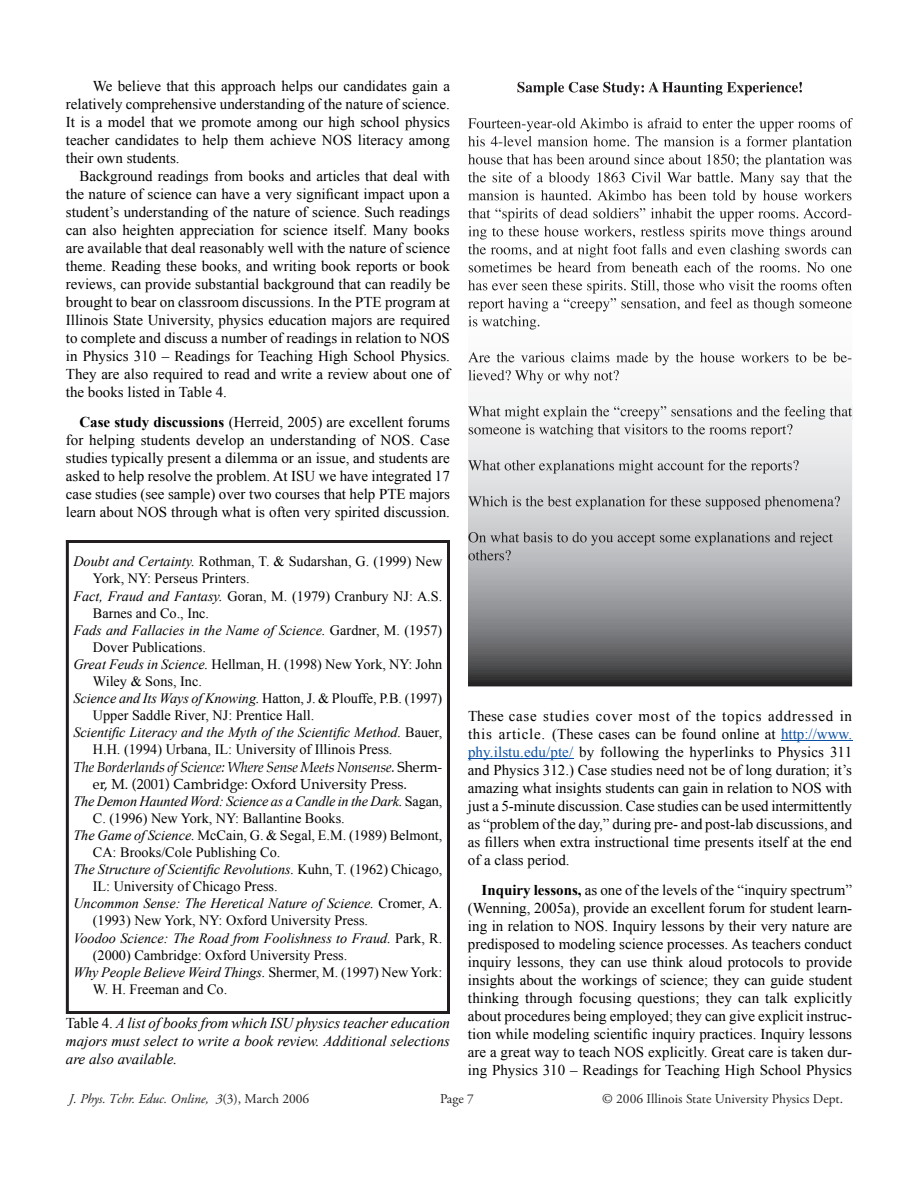
<style>
.page{position:relative;width:918px;height:1188px;background:#fff}
.page>*{position:absolute;margin:0;border:0;box-sizing:border-box;transform-origin:0 0}
.t1{font:15px/18px "Times New Roman";color:#000;text-align:justify}
.t2{font:italic 15px/18px "Times New Roman";color:#000;text-align:justify}
.t3{font:14.25px "Times New Roman";color:#000}
.t4{font:italic 14.25px "Times New Roman";color:#000}
.t5{font:14.25px/17.1px "Palatino";color:#000}
.t6{font:13.5px "Adobe Garamond Pro";color:#231f20}
.t7{font:italic 13.5px "Adobe Garamond Pro";color:#231f20}
.s1{font-weight:700}
.s2{font-style:italic}
.s3{font-style:normal}
.s4{color:#094fa3}
</style>
<div class="page">
<hr style="left:781px;top:740px;width:71px;height:1px;background:#094fa3">
<hr style="left:468px;top:758px;width:105px;height:1px;background:#094fa3">
<svg style="left:66px;top:540px;width:384px;height:474px"></svg>
<svg style="left:468px;top:81px;width:384px;height:605px"></svg>
<img style="left:517px;top:82px;width:285px;height:13px">
<img style="left:468px;top:118px;width:384px;height:14px">
<img style="left:468px;top:136px;width:384px;height:14px">
<img style="left:468px;top:154px;width:384px;height:14px">
<img style="left:468px;top:172px;width:384px;height:14px">
<img style="left:468px;top:190px;width:384px;height:14px">
<img style="left:468px;top:208px;width:383px;height:14px">
<img style="left:468px;top:226px;width:384px;height:14px">
<img style="left:468px;top:244px;width:384px;height:14px">
<img style="left:469px;top:262px;width:383px;height:10px">
<img style="left:468px;top:280px;width:384px;height:14px">
<img style="left:468px;top:298px;width:384px;height:14px">
<img style="left:468px;top:316px;width:71px;height:14px">
<img style="left:468px;top:352px;width:383px;height:14px">
<img style="left:468px;top:370px;width:151px;height:14px">
<img style="left:468px;top:406px;width:384px;height:14px">
<img style="left:469px;top:424px;width:323px;height:14px">
<img style="left:468px;top:460px;width:331px;height:14px">
<img style="left:468px;top:496px;width:372px;height:14px">
<img style="left:468px;top:532px;width:365px;height:14px">
<img style="left:468px;top:550px;width:43px;height:10px">
<p class="t1" style="left:66px;top:77px;width:386px;text-indent:27px">We believe that this approach helps our candidates gain a relatively comprehensive understanding of the nature of science.<br>It is a model that we promote among our high school physics teacher candidates to help them achieve NOS literacy among their own students.</p>
<p class="t1" style="left:66px;top:167px;width:386px;text-indent:13px">Background readings from books and articles that deal with the nature of science can have a very significant impact upon a student’s understanding of the nature of science. Such readings can also heighten appreciation for science itself. Many books are available that deal reasonably well with the nature of science theme. Reading these books, and writing book reports or book reviews, can provide substantial background that can readily be brought to bear on classroom discussions. In the PTE program at Illinois State University, physics education majors are required to complete and discuss a number of readings in relation to NOS in Physics 310 – Readings for Teaching High School Physics.<br>They are also required to read and write a review about one of the books listed in Table 4.</p>
<p class="t1" style="left:66px;top:413px;width:386px;text-indent:13px"><span class="s1">Case study discussions</span> (Herreid, 2005) are excellent forums for helping students develop an understanding of NOS. Case studies typically present a dilemma or an issue, and students are asked to help resolve the problem. At ISU we have integrated 17 case studies (see sample) over two courses that help PTE majors learn about NOS through what is often very spirited discussion.</p>
<p class="t3" style="left:73px;top:553px;width:371px"><span class="s2">Doubt and Certainty.</span> Rothman, T. &amp; Sudarshan, G. (1999) New</p>
<p class="t3" style="left:93px;top:570px;width:158px">York, NY: Perseus Printers.</p>
<p class="t3" style="left:73px;top:588px;width:370px"><span class="s2">Fact, Fraud and Fantasy.</span> Goran, M. (1979) Cranbury NJ: A.S.</p>
<p class="t3" style="left:93px;top:605px;width:118px">Barnes and Co., Inc.</p>
<p class="t4" style="left:73px;top:622px;width:371px">Fads and Fallacies in the Name of Science. <span class="s3">Gardner, M. (1957)</span></p>
<p class="t3" style="left:93px;top:639px;width:115px">Dover Publications.</p>
<p class="t3" style="left:73px;top:656px;width:371px"><span class="s2">Great Feuds in Science.</span> Hellman, H. (1998) New York, NY: John</p>
<p class="t3" style="left:93px;top:673px;width:111px">Wiley &amp; Sons, Inc.</p>
<p class="t3" style="left:73px;top:690px;width:371px"><span class="s2">Science and Its Ways of Knowing.</span> Hatton, J. &amp; Plouffe, P.B. (1997)</p>
<p class="t3" style="left:93px;top:707px;width:223px">Upper Saddle River, NJ: Prentice Hall.</p>
<p class="t4" style="left:73px;top:724px;width:371px">Scientific Literacy and the Myth of the Scientific Method. <span class="s3">Bauer,</span></p>
<p class="t3" style="left:93px;top:741px;width:301px">H.H. (1994) Urbana, IL: University of Illinois Press.</p>
<p class="t5" style="left:93px;top:759px;width:351px;text-indent:-19px"><span class="s2">The Borderlands of Science: Where Sense Meets Nonsense.</span> Sherm&shy;er, M. (2001) Cambridge: Oxford University Press.</p>
<p class="t4" style="left:73px;top:793px;width:371px">The Demon Haunted Word: Science as a Candle in the Dark. <span class="s3">Sagan,</span></p>
<p class="t3" style="left:93px;top:810px;width:254px">C. (1996) New York, NY: Ballantine Books.</p>
<p class="t3" style="left:73px;top:827px;width:371px"><span class="s2">The Game of Science.</span> McCain, G. &amp; Segal, E.M. (1989) Belmont,</p>
<p class="t3" style="left:93px;top:844px;width:189px">CA: Brooks/Cole Publishing Co.</p>
<p class="t4" style="left:73px;top:861px;width:371px">The Structure of Scientific Revolutions. <span class="s3">Kuhn, T. (1962) Chicago,</span></p>
<p class="t3" style="left:93px;top:878px;width:186px">IL: University of Chicago Press.</p>
<p class="t4" style="left:73px;top:895px;width:371px">Uncommon Sense: The Heretical Nature of Science. <span class="s3">Cromer, A.</span></p>
<p class="t3" style="left:93px;top:912px;width:277px">(1993) New York, NY: Oxford University Press.</p>
<p class="t4" style="left:73px;top:930px;width:370px">Voodoo Science: The Road from Foolishness to Fraud. <span class="s3">Park, R.</span></p>
<p class="t3" style="left:93px;top:947px;width:256px">(2000) Cambridge: Oxford University Press.</p>
<p class="t4" style="left:73px;top:964px;width:370px">Why People Believe Weird Things. <span class="s3">Shermer, M. (1997) New York:</span></p>
<p class="t3" style="left:93px;top:981px;width:136px">W. H. Freeman and Co.</p>
<p class="t2" style="left:66px;top:1014px;width:386px"><span class="s3">Table 4.</span> A list of books from which ISU physics teacher education majors must select to write a book review. Additional selections are also available.</p>
<p class="t1" style="left:468px;top:706px;width:386px">These case studies cover most of the topics addressed in this article. (These cases can be found online at <span class="s4">http://www. phy.ilstu.edu/pte/</span> by following the hyperlinks to Physics 311 and Physics 312.) Case studies need not be of long duration; it’s amazing what insights students can gain in relation to NOS with just a 5-minute discussion. Case studies can be used intermittently as “problem of the day,” during pre- and post-lab discussions, and as fillers when extra instructional time presents itself at the end of a class period.</p>
<p class="t1" style="left:468px;top:880px;width:386px;text-indent:13px"><span class="s1">Inquiry lessons,</span> as one of the levels of the “inquiry spectrum” (Wenning, 2005a), provide an excellent forum for student learn&shy;ing in relation to NOS. Inquiry lessons by their very nature are predisposed to modeling science processes. As teachers conduct inquiry lessons, they can use think aloud protocols to provide insights about the workings of science; they can guide student thinking through focusing questions; they can talk explicitly about procedures being employed; they can give explicit instruc&shy;tion while modeling scientific inquiry practices. Inquiry lessons are a great way to teach NOS explicitly. Great care is taken dur&shy;ing Physics 310 – Readings for Teaching High School Physics</p>
<p class="t7" style="left:69px;top:1091px;width:242px">J. Phys. Tchr. Educ. Online, 3<span class="s3">(3), March 2006</span></p>
<p class="t6" style="left:440px;top:1091px;width:35px">Page 7</p>
<p class="t6" style="left:602px;top:1091px;width:242px">© 2006 Illinois State University Physics Dept.</p>
</div>
